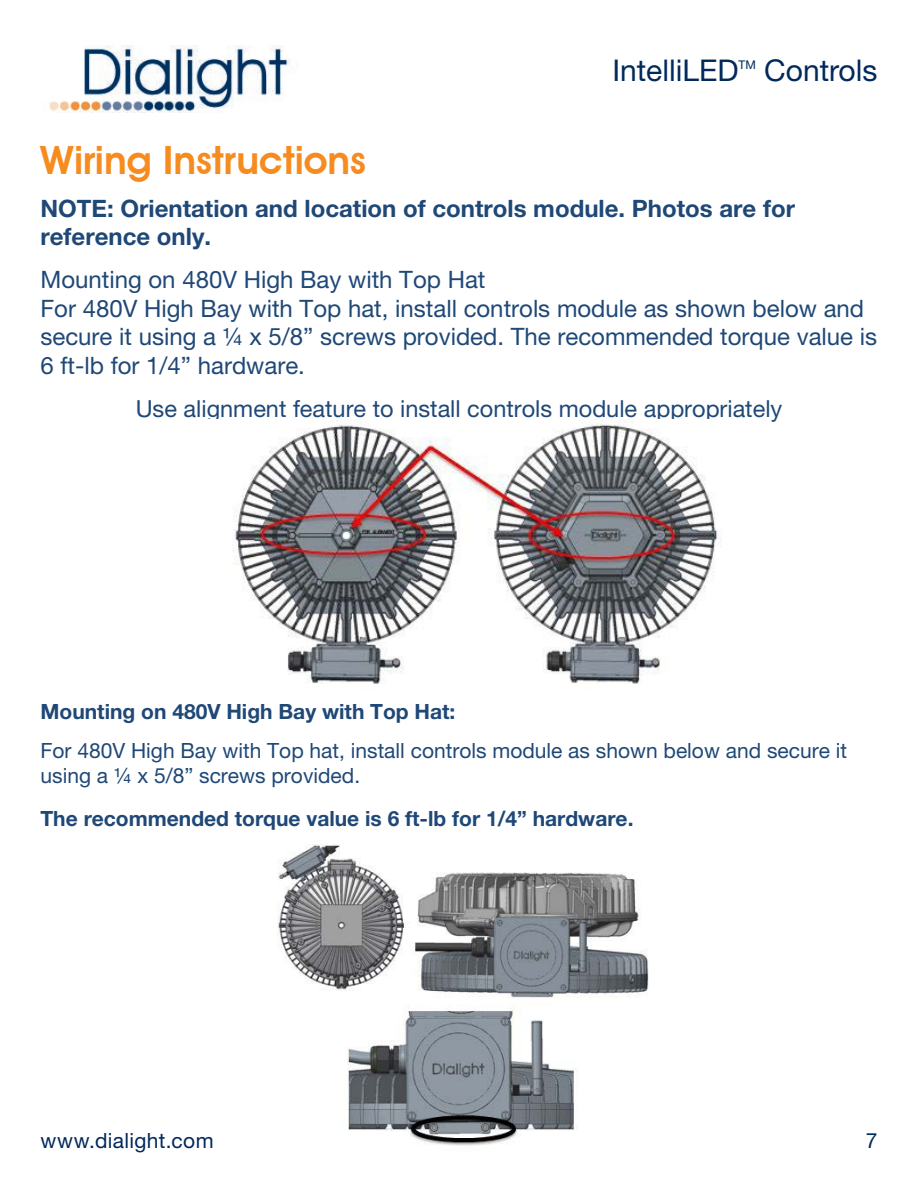
<style>
.page{position:relative;width:918px;height:1188px;background:#fff}
.page>*{position:absolute;margin:0;border:0;box-sizing:border-box;transform-origin:0 0}
.t1{font:600 39px "Avant Garde IT Cby BT";color:#f68b1f}
.t2{font:30px "Helvetica Neue LT Std";color:#00295c}
.t3{font:24px/28.8px "Helvetica Neue LT Std";color:#1f4877}
.t4{font:700 24px/28.8px "Helvetica Neue LT Std";color:#1f4877}
.t5{font:23.4px "Helvetica Neue LT Std";color:#1f4877}
.t6{font:21px/25.2px "Helvetica Neue LT Std";color:#1f4877}
.t7{font:700 21px "Helvetica Neue LT Std";color:#1f4877}
.t8{font:21px "Helvetica Neue LT Std";letter-spacing:.015em;color:#00295c}
.t9{font:12px "Helvetica Neue LT Std";color:#00295c}
</style>
<div class="page">
<img style="left:49px;top:45px;width:249px;height:68px">
<img style="left:232px;top:420px;width:489px;height:264px">
<img style="left:277px;top:844px;width:372px;height:302px">
<p class="t2" style="left:612px;top:53px;width:128px">IntelliLED</p>
<p class="t9" style="left:738px;top:58px;width:19px">TM</p>
<p class="t2" style="left:764px;top:53px;width:115px">Controls</p>
<p class="t1" style="left:40px;top:137px;width:327px">Wiring Instructions</p>
<p class="t4" style="left:40px;top:193px;width:756px">NOTE: Orientation and location of controls module. Photos are for reference only.</p>
<p class="t3" style="left:40px;top:264px;width:838px">Mounting on 480V High Bay with Top Hat<br>For 480V High Bay with Top hat, install controls module as shown below and secure it using a ¼ x 5/8” screws provided. The recommended torque value is 6 ft-lb for 1/4” hardware.</p>
<p class="t5" style="left:136px;top:395px;width:648px">Use alignment feature to install controls module appropriately</p>
<p class="t7" style="left:40px;top:698px;width:416px">Mounting on 480V High Bay with Top Hat:</p>
<p class="t6" style="left:40px;top:737px;width:808px">For 480V High Bay with Top hat, install controls module as shown below and secure it using a ¼ x 5/8” screws provided.</p>
<p class="t7" style="left:40px;top:806px;width:595px">The recommended torque value is 6 ft-lb for 1/4” hardware.</p>
<p class="t8" style="left:40px;top:1128px;width:175px">www.dialight.com</p>
<p class="t8" style="left:866px;top:1128px;width:13px">7</p>
</div>
